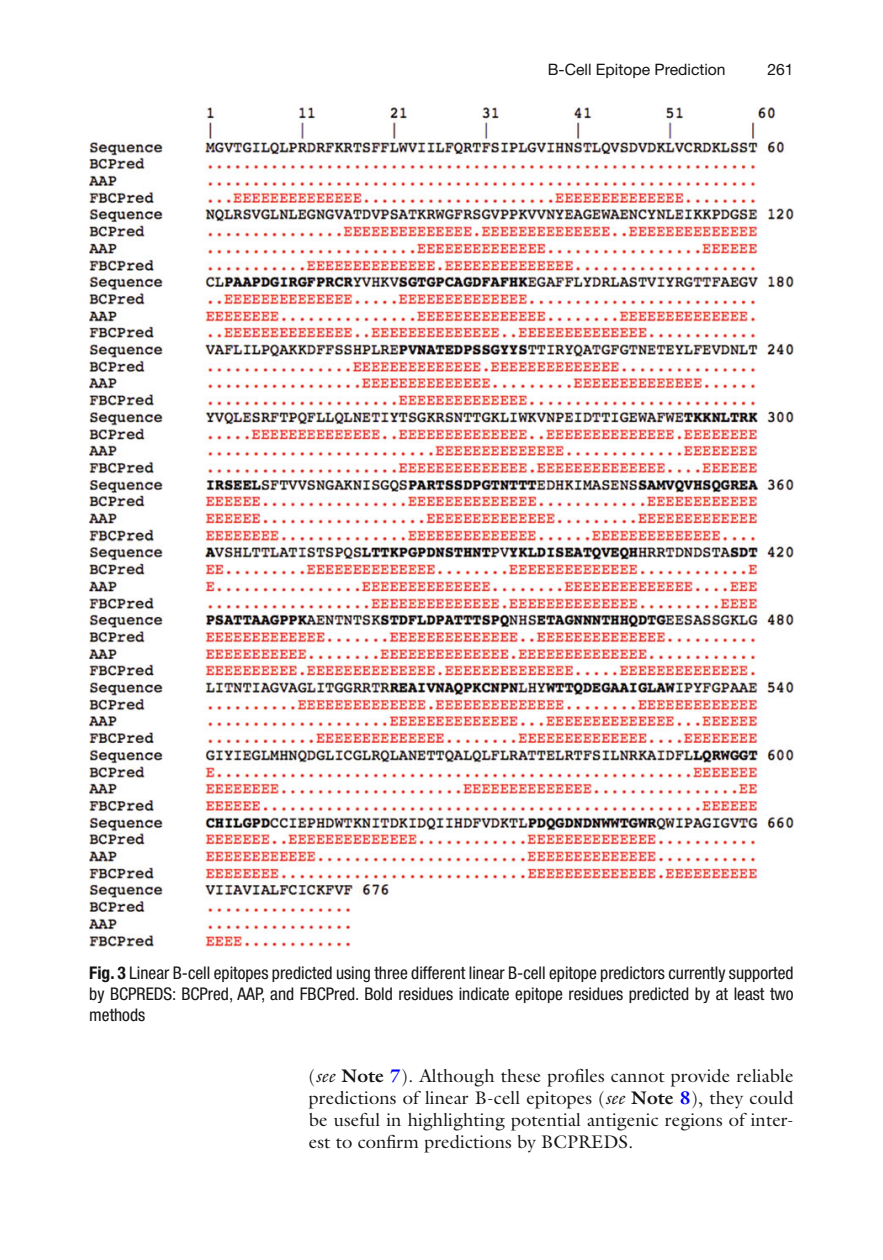
<style>
.page{position:relative;width:883px;height:1260px;background:#fff}
.page>*{position:absolute;margin:0;border:0;box-sizing:border-box;transform-origin:0 0}
.t1{font:18.38px/21.9px "Ctqbvp Galliard";letter-spacing:.005em;color:#131413;text-align:justify}
.t2{font:condensed 17.5px/21px "Yhywfb Helvetica Neue";color:#131413;text-align:justify}
.t3{font:15.75px "Ynyxln Helvetica Neue";color:#131413}
.s1{font-family:"Bfvygs Helvetica Neue";font-weight:700}
.s2{font-family:"Psnylm Galliard";font-style:italic}
.s3{font-family:"Flgqtc Galliard";font-weight:700}
.s4{font-family:"Flgqtc Galliard";font-weight:700;color:#0000fa}
</style>
<div class="page">
<img style="left:89px;top:107px;width:705px;height:840px">
<p class="t3" style="left:548px;top:64px;width:179px">B-Cell Epitope Prediction</p>
<p class="t3" style="left:767px;top:64px;width:28px">261</p>
<p class="t2" style="left:89px;top:964px;width:706px"><span class="s1">Fig. 3</span> Linear B-cell epitopes predicted using three different linear B-cell epitope predictors currently supported by BCPREDS: BCPred, AAP, and FBCPred. Bold residues indicate epitope residues predicted by at least two methods</p>
<p class="t1" style="left:309px;top:1067px;width:486px">( <span class="s2">see</span> <span class="s3">Note</span> <span class="s4">7</span>). Although these profiles cannot provide reliable predictions of linear B-cell epitopes ( <span class="s2">see</span> <span class="s3">Note</span> <span class="s4">8</span>), they could be useful in highlighting potential antigenic regions of inter&shy;est to confirm predictions by BCPREDS.</p>
</div>
